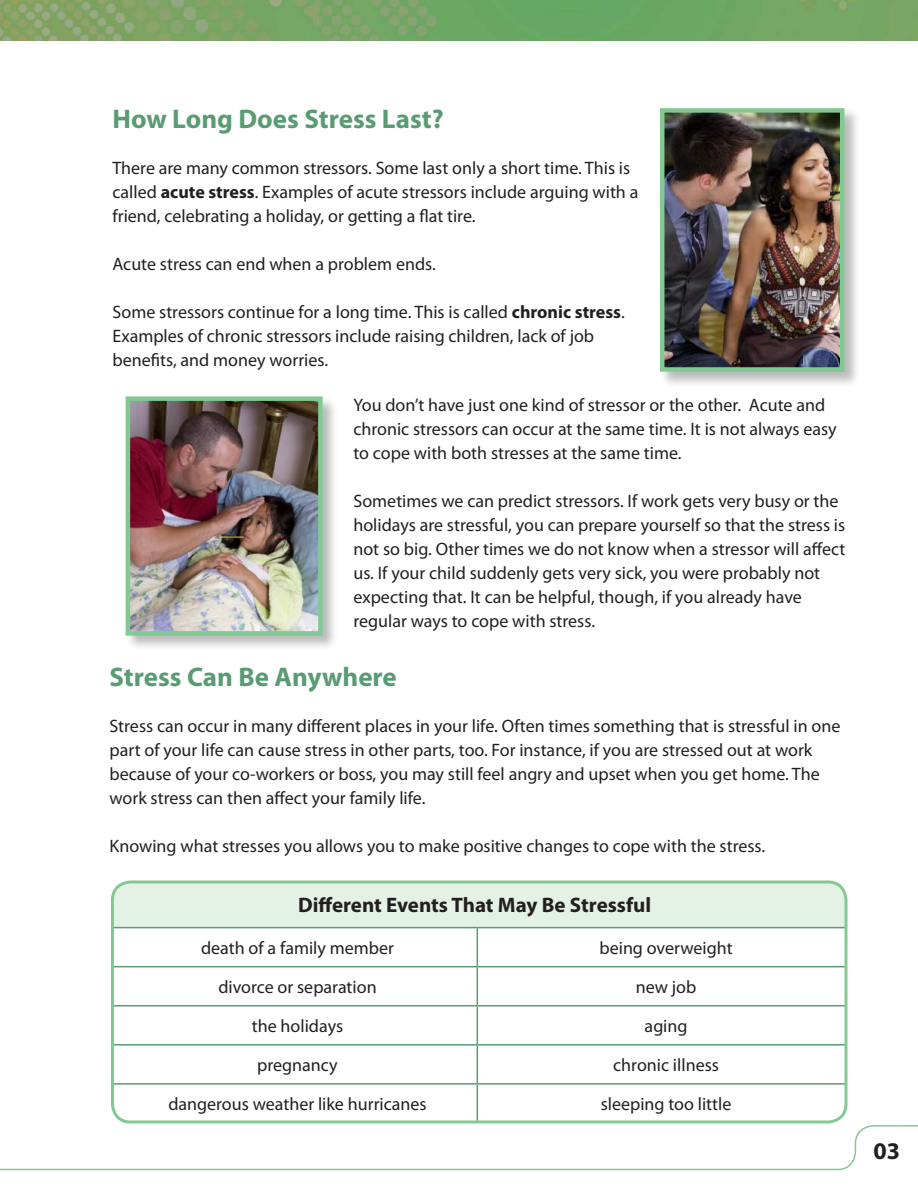
<style>
.page{position:relative;width:918px;height:1188px;background:#fff}
.page>*{position:absolute;margin:0;border:0;box-sizing:border-box;transform-origin:0 0}
.t1{font:700 27px "Myriad Pro";color:#599c74}
.t2{font:700 24px "Myriad Pro";color:#231f20}
.t3{font:700 21px "Myriad Pro";color:#231f20}
.t4{font:18px/24px "Myriad Pro";color:#231f20}
.s1{font-weight:700}
</style>
<div class="page">
<svg style="left:0;top:1125px;width:918px;height:46px"></svg>
<img style="left:0;top:0;width:918px;height:40px">
<div style="left:659px;top:108px;width:201px;height:279px;background:#231f20;opacity:.3"></div>
<img style="left:665px;top:113px;width:174px;height:254px">
<div style="left:660px;top:108px;width:184px;height:264px;border:4px solid #83c994"></div>
<div style="left:112px;top:882px;width:734px;height:46px;background:#e4f2e5"></div>
<hr style="left:477px;top:928px;width:1px;height:38px;background:#599c74">
<hr style="left:112px;top:966px;width:365px;height:1px;background:#599c74">
<hr style="left:477px;top:966px;width:369px;height:1px;background:#599c74">
<hr style="left:477px;top:967px;width:1px;height:38px;background:#599c74">
<hr style="left:112px;top:1005px;width:365px;height:1px;background:#599c74">
<hr style="left:477px;top:1005px;width:369px;height:1px;background:#599c74">
<hr style="left:477px;top:1006px;width:1px;height:38px;background:#599c74">
<hr style="left:112px;top:1044px;width:365px;height:2px;background:#599c74">
<hr style="left:477px;top:1044px;width:369px;height:2px;background:#599c74">
<hr style="left:477px;top:1046px;width:1px;height:37px;background:#599c74">
<hr style="left:112px;top:1083px;width:365px;height:2px;background:#599c74">
<hr style="left:477px;top:1083px;width:369px;height:2px;background:#599c74">
<hr style="left:477px;top:1085px;width:1px;height:37px;background:#599c74">
<hr style="left:845px;top:1085px;width:1px;height:37px;background:#599c74">
<hr style="left:112px;top:1122px;width:365px;height:1px;background:#599c74">
<hr style="left:477px;top:1122px;width:369px;height:1px;background:#599c74">
<hr style="left:112px;top:882px;width:365px;height:1px;background:#599c74">
<hr style="left:477px;top:882px;width:369px;height:1px;background:#599c74">
<hr style="left:845px;top:882px;width:1px;height:45px;background:#599c74">
<hr style="left:112px;top:927px;width:365px;height:1px;background:#599c74">
<hr style="left:477px;top:927px;width:369px;height:1px;background:#599c74">
<div style="left:111px;top:880px;width:737px;height:244px;border:3px solid #83c994;border-radius:18px"></div>
<div style="left:125px;top:396px;width:213px;height:255px;background:#231f20;opacity:.3"></div>
<img style="left:131px;top:401px;width:187px;height:230px">
<div style="left:126px;top:396px;width:197px;height:240px;border:4px solid #83c994"></div>
<h1 class="t1" style="left:112px;top:102px;width:333px">How Long Does Stress Last?</h1>
<p class="t4" style="left:112px;top:156px;width:527px">There are many common stressors. Some last only a short time. This is called <span class="s1">acute stress</span>. Examples of acute stressors include arguing with a friend, celebrating a holiday, or getting a flat tire.</p>
<p class="t4" style="left:112px;top:252px;width:325px">Acute stress can end when a problem ends.</p>
<p class="t4" style="left:112px;top:300px;width:514px">Some stressors continue for a long time. This is called <span class="s1">chronic stress</span>.<br>Examples of chronic stressors include raising children, lack of job benefits, and money worries.</p>
<p class="t4" style="left:353px;top:393px;width:485px">You don’t have just one kind of stressor or the other. Acute and chronic stressors can occur at the same time. It is not always easy to cope with both stresses at the same time.</p>
<p class="t4" style="left:353px;top:489px;width:493px">Sometimes we can predict stressors. If work gets very busy or the holidays are stressful, you can prepare yourself so that the stress is not so big. Other times we do not know when a stressor will affect us. If your child suddenly gets very sick, you were probably not expecting that. It can be helpful, though, if you already have regular ways to cope with stress.</p>
<h1 class="t1" style="left:110px;top:660px;width:289px">Stress Can Be Anywhere</h1>
<p class="t4" style="left:110px;top:714px;width:732px">Stress can occur in many different places in your life. Often times something that is stressful in one part of your life can cause stress in other parts, too. For instance, if you are stressed out at work because of your co-workers or boss, you may still feel angry and upset when you get home. The work stress can then affect your family life.</p>
<p class="t4" style="left:110px;top:834px;width:657px">Knowing what stresses you allows you to make positive changes to cope with the stress.</p>
<p class="t3" style="left:298px;top:892px;width:355px">Different Events That May Be Stressful</p>
<p class="t4" style="left:201px;top:936px;width:194px">death of a family member</p>
<p class="t4" style="left:600px;top:936px;width:135px">being overweight</p>
<p class="t4" style="left:218px;top:975px;width:160px">divorce or separation</p>
<p class="t4" style="left:636px;top:975px;width:62px">new job</p>
<p class="t4" style="left:252px;top:1014px;width:93px">the holidays</p>
<p class="t4" style="left:645px;top:1014px;width:44px">aging</p>
<p class="t4" style="left:257px;top:1053px;width:82px">pregnancy</p>
<p class="t4" style="left:613px;top:1053px;width:107px">chronic illness</p>
<p class="t4" style="left:168px;top:1092px;width:260px">dangerous weather like hurricanes</p>
<p class="t4" style="left:601px;top:1092px;width:132px">sleeping too little</p>
<h2 class="t2" style="left:873px;top:1135px;width:28px">03</h2>
</div>
